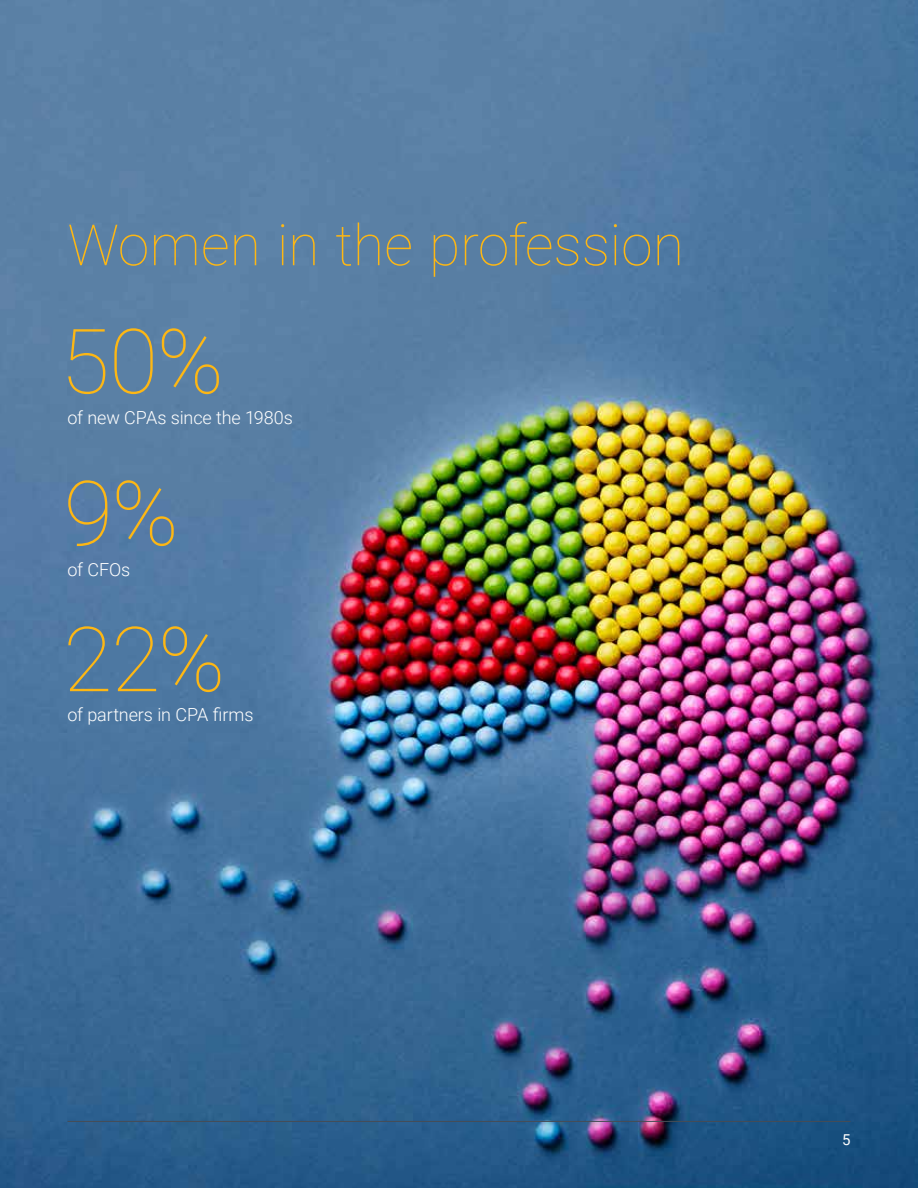
<style>
.page{position:relative;width:918px;height:1188px;background:#fff}
.page>*{position:absolute;margin:0;border:0;box-sizing:border-box;transform-origin:0 0}
.t1{font:100 90px "Roboto";color:#fdb714}
.t2{font:100 57px "Roboto";letter-spacing:-.005em;color:#fdb714}
.t3{font:300 18px "Roboto";letter-spacing:-.01em;color:#fff}
.t4{font:15px "Roboto";color:#fff}
</style>
<div class="page">
<img style="left:0;top:0;width:918px;height:1188px">
<hr style="left:68px;top:1121px;width:782px;height:1px;background:#474c55">
<h2 class="t2" style="left:68px;top:205px;width:618px">Women in the profession</h2>
<h1 class="t1" style="left:60px;top:298px;width:165px">50%</h1>
<p class="t3" style="left:68px;top:405px;width:227px">of new CPAs since the 1980s</p>
<h1 class="t1" style="left:64px;top:450px;width:117px">9%</h1>
<p class="t3" style="left:68px;top:557px;width:64px">of CFOs</p>
<h1 class="t1" style="left:63px;top:596px;width:164px">22%</h1>
<p class="t3" style="left:68px;top:702px;width:187px">of partners in CPA firms</p>
<p class="t4" style="left:842px;top:1129px;width:10px">5</p>
</div>
